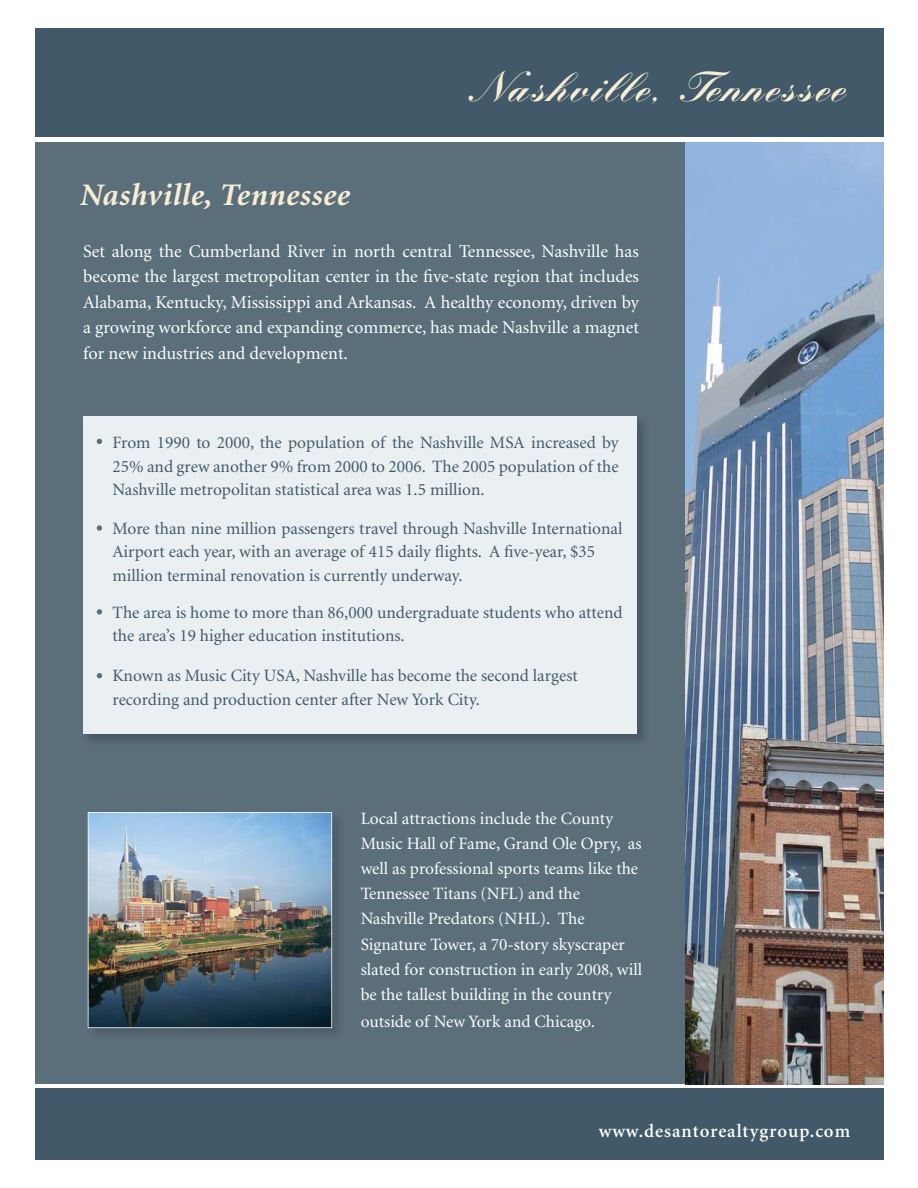
<style>
.page{position:relative;width:918px;height:1188px;background:#fff}
.page>*{position:absolute;margin:0;border:0;box-sizing:border-box;transform-origin:0 0}
.t1{font:900 40.8px "Kuenstler Script";letter-spacing:.05em;color:#f7edd4}
.t2{font:italic 700 31.5px "Minion";letter-spacing:.015em;color:#f7edd4}
.t3{font:600 18.9px "Minion Cyr";letter-spacing:.05em;color:#fff}
.t4{font:18px/25.5px "Minion";color:#fff;text-align:justify}
.t5{font:17.25px/23.5px "Minion";color:#415968}
.t6{font:17.25px/25.2px "Minion";color:#fff}
</style>
<div class="page">
<div style="left:35px;top:136px;width:848px;height:1024px;background:#5b6f7b"></div>
<div style="left:35px;top:28px;width:848px;height:109px;background:#415968"></div>
<div style="left:35px;top:1086px;width:848px;height:74px;background:#415968"></div>
<hr style="left:35px;top:1084px;width:848px;height:3px;background:#fff">
<img style="left:685px;top:141px;width:198px;height:943px">
<div style="left:83px;top:416px;width:554px;height:318px;background:#eaeff1"></div>
<svg style="left:97px;top:439px;width:5px;height:5px"></svg>
<svg style="left:97px;top:525px;width:5px;height:6px"></svg>
<svg style="left:97px;top:609px;width:5px;height:6px"></svg>
<svg style="left:97px;top:673px;width:5px;height:5px"></svg>
<hr style="left:35px;top:137px;width:848px;height:4px;background:#fff">
<img style="left:87px;top:812px;width:251px;height:222px">
<img style="left:88px;top:812px;width:244px;height:216px">
<h1 class="t1" style="left:468px;top:61px;width:378px">Nashville, Tennessee</h1>
<h2 class="t2" style="left:80px;top:180px;width:271px">Nashville, Tennessee</h2>
<p class="t4" style="left:83px;top:240px;width:557px">Set along the Cumberland River in north central Tennessee, Nashville has become the largest metropolitan center in the five-state region that includes Alabama, Kentucky, Mississippi and Arkansas. A healthy economy, driven by a growing workforce and expanding commerce, has made Nashville a magnet for new industries and development.</p>
<p class="t5" style="left:113px;top:432px;width:508px;text-align:justify">From 1990 to 2000, the population of the Nashville MSA increased by 25% and grew another 9% from 2000 to 2006. The 2005 population of the Nashville metropolitan statistical area was 1.5 million.</p>
<p class="t5" style="left:113px;top:517px;width:511px">More than nine million passengers travel through Nashville International<br>Airport each year, with an average of 415 daily flights. A five-year, $35 million terminal renovation is currently underway.</p>
<p class="t5" style="left:113px;top:601px;width:512px">The area is home to more than 86,000 undergraduate students who attend the area’s 19 higher education institutions.</p>
<p class="t5" style="left:113px;top:665px;width:467px">Known as Music City USA, Nashville has become the second largest recording and production center after New York City.</p>
<p class="t6" style="left:361px;top:806px;width:283px">Local attractions include the County Music Hall of Fame, Grand Ole Opry, as well as professional sports teams like the Tennessee Titans (NFL) and the Nashville Predators (NHL). The Signature Tower, a 70-story skyscraper slated for construction in early 2008, will be the tallest building in the country</p>
<p class="t6" style="left:361px;top:1009px;width:236px">outside of New York and Chicago.</p>
<p class="t3" style="left:599px;top:1120px;width:253px">www.desantorealtygroup.com</p>
</div>
